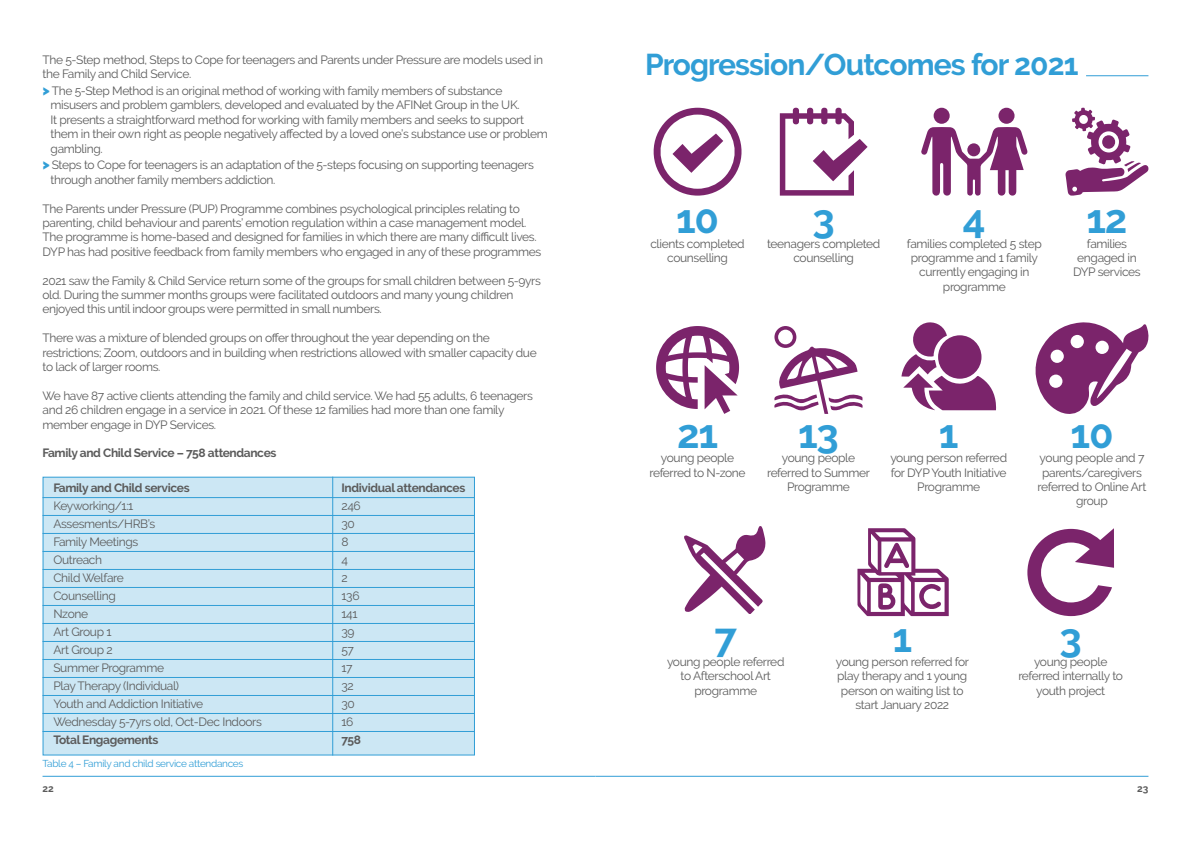
<style>
.page{position:relative;width:1191px;height:842px;background:#fff}
.page>*{position:absolute;margin:0;border:0;box-sizing:border-box;transform-origin:0 0}
.t1{font:700 40px "Raleway";letter-spacing:-.03em;color:#319ed6}
.t2{font:700 30px "Raleway";letter-spacing:-.03em;color:#319ed6}
.t3{font:12px/14.4px "Raleway";letter-spacing:-.03em;color:#5b5b5b;text-align:center}
.t4{font:700 12px "Raleway";letter-spacing:-.03em;color:#5b5b5b}
.t5{font:10px "Raleway";letter-spacing:-.03em;color:#319ed6}
.t6{font:700 10px "Raleway";color:#5b5b5b}
.s1{font-weight:900;font-size:14px;color:#319ed6}
</style>
<div class="page">
<hr style="left:43px;top:776px;width:552px;height:1px;background:#319ed6">
<hr style="left:595px;top:776px;width:553px;height:1px;background:#319ed6">
<div style="left:43px;top:477px;width:431px;height:278px;background:#cce7f4"></div>
<div style="left:43px;top:477px;width:432px;height:278px;border:1px solid #319ed6"></div>
<hr style="left:43px;top:515px;width:432px;height:1px;background:#319ed6">
<hr style="left:43px;top:533px;width:432px;height:1px;background:#319ed6">
<hr style="left:43px;top:551px;width:432px;height:1px;background:#319ed6">
<hr style="left:43px;top:569px;width:432px;height:1px;background:#319ed6">
<hr style="left:43px;top:587px;width:432px;height:1px;background:#319ed6">
<hr style="left:43px;top:605px;width:432px;height:1px;background:#319ed6">
<hr style="left:43px;top:623px;width:432px;height:1px;background:#319ed6">
<hr style="left:43px;top:641px;width:432px;height:1px;background:#319ed6">
<hr style="left:43px;top:659px;width:432px;height:1px;background:#319ed6">
<hr style="left:43px;top:677px;width:432px;height:1px;background:#319ed6">
<hr style="left:43px;top:695px;width:432px;height:1px;background:#319ed6">
<hr style="left:43px;top:713px;width:432px;height:1px;background:#319ed6">
<hr style="left:43px;top:731px;width:432px;height:1px;background:#319ed6">
<hr style="left:332px;top:477px;width:1px;height:278px;background:#319ed6">
<hr style="left:43px;top:497px;width:432px;height:1px;background:#319ed6">
<hr style="left:1086px;top:75px;width:62px;height:1px;background:#319ed6">
<svg style="left:653px;top:108px;width:89px;height:88px"></svg>
<svg style="left:780px;top:108px;width:87px;height:88px"></svg>
<svg style="left:921px;top:127px;width:106px;height:69px"></svg>
<div style="left:933px;top:108px;width:16px;height:16px;background:#7b246b;border-radius:50%"></div>
<div style="left:998px;top:108px;width:16px;height:16px;background:#7b246b;border-radius:50%"></div>
<div style="left:967px;top:143px;width:13px;height:13px;background:#7b246b;border-radius:50%"></div>
<svg style="left:1065px;top:108px;width:83px;height:88px"></svg>
<svg style="left:656px;top:326px;width:83px;height:88px"></svg>
<svg style="left:774px;top:326px;width:89px;height:88px"></svg>
<svg style="left:901px;top:322px;width:95px;height:88px"></svg>
<svg style="left:1035px;top:322px;width:114px;height:92px"></svg>
<svg style="left:684px;top:526px;width:82px;height:88px"></svg>
<svg style="left:857px;top:528px;width:91px;height:88px"></svg>
<svg style="left:1027px;top:528px;width:87px;height:88px"></svg>
<p class="t3" style="left:43px;top:52px;width:502px;text-align:left">The 5-Step method, Steps to Cope for teenagers and Parents under Pressure are models used in the Family and Child Service.</p>
<p class="t3" style="left:51px;top:83px;width:498px;text-align:left;text-indent:-8px"><span class="s1">&gt;</span> The 5-Step Method is an original method of working with family members of substance misusers and problem gamblers, developed and evaluated by the AFINet Group in the UK.<br>It presents a straightforward method for working with family members and seeks to support them in their own right as people negatively affected by a loved one’s substance use or problem gambling.</p>
<p class="t3" style="left:51px;top:158px;width:485px;text-align:left;text-indent:-8px"><span class="s1">&gt;</span> Steps to Cope for teenagers is an adaptation of the 5-steps focusing on supporting teenagers through another family members addiction.</p>
<p class="t3" style="left:43px;top:201px;width:500px;text-align:left">The Parents under Pressure (PUP) Programme combines psychological principles relating to parenting, child behaviour and parents’ emotion regulation within a case management model.<br>The programme is home-based and designed for families in which there are many difficult lives.<br>DYP has had positive feedback from family members who engaged in any of these programmes</p>
<p class="t3" style="left:43px;top:273px;width:500px;text-align:left">2021 saw the Family &amp; Child Service return some of the groups for small children between 5-9yrs old. During the summer months groups were facilitated outdoors and many young children enjoyed this until indoor groups were permitted in small numbers.</p>
<p class="t3" style="left:43px;top:331px;width:496px;text-align:left">There was a mixture of blended groups on offer throughout the year depending on the restrictions; Zoom, outdoors and in building when restrictions allowed with smaller capacity due to lack of larger rooms.</p>
<p class="t3" style="left:43px;top:388px;width:492px;text-align:left">We have 87 active clients attending the family and child service. We had 55 adults, 6 teenagers and 26 children engage in a service in 2021. Of these 12 families had more than one family member engage in DYP Services.</p>
<p class="t4" style="left:43px;top:446px;width:235px">Family and Child Service – 758 attendances</p>
<p class="t4" style="left:53px;top:481px;width:138px">Family and Child services</p>
<p class="t4" style="left:341px;top:481px;width:125px">Individual attendances</p>
<p class="t3" style="left:53px;top:499px;width:81px">Keyworking/1:1</p>
<p class="t3" style="left:341px;top:499px;width:21px">246</p>
<p class="t3" style="left:53px;top:517px;width:103px">Assesments/HRB’s</p>
<p class="t3" style="left:341px;top:517px;width:15px">30</p>
<p class="t3" style="left:53px;top:535px;width:86px">Family Meetings</p>
<p class="t3" style="left:341px;top:535px;width:9px">8</p>
<p class="t3" style="left:53px;top:553px;width:50px">Outreach</p>
<p class="t3" style="left:341px;top:553px;width:8px">4</p>
<p class="t3" style="left:53px;top:571px;width:72px">Child Welfare</p>
<p class="t3" style="left:341px;top:571px;width:8px">2</p>
<p class="t3" style="left:53px;top:589px;width:64px">Counselling</p>
<p class="t3" style="left:341px;top:589px;width:20px">136</p>
<p class="t3" style="left:53px;top:607px;width:36px">Nzone</p>
<p class="t3" style="left:341px;top:607px;width:18px">141</p>
<p class="t3" style="left:53px;top:625px;width:60px">Art Group 1</p>
<p class="t3" style="left:341px;top:625px;width:15px">39</p>
<p class="t3" style="left:53px;top:643px;width:61px">Art Group 2</p>
<p class="t3" style="left:341px;top:643px;width:14px">57</p>
<p class="t3" style="left:53px;top:661px;width:112px">Summer Programme</p>
<p class="t3" style="left:341px;top:661px;width:12px">17</p>
<p class="t3" style="left:53px;top:679px;width:127px">Play Therapy (Individual)</p>
<p class="t3" style="left:341px;top:679px;width:14px">32</p>
<p class="t3" style="left:53px;top:697px;width:151px">Youth and Addiction Initiative</p>
<p class="t3" style="left:341px;top:697px;width:15px">30</p>
<p class="t3" style="left:53px;top:715px;width:210px">Wednesday 5-7yrs old, Oct-Dec Indoors</p>
<p class="t3" style="left:341px;top:715px;width:14px">16</p>
<p class="t4" style="left:53px;top:733px;width:107px">Total Engagements</p>
<p class="t4" style="left:341px;top:733px;width:21px">758</p>
<p class="t5" style="left:43px;top:758px;width:202px">Table 4 – Family and child service attendances</p>
<h2 class="t2" style="left:645px;top:48px;width:435px">Progression/Outcomes for 2021</h2>
<h1 class="t1" style="left:676px;top:196px;width:45px">10</h1>
<p class="t3" style="left:650px;top:236px;width:96px">clients completed counselling</p>
<h1 class="t1" style="left:812px;top:196px;width:24px">3</h1>
<p class="t3" style="left:767px;top:236px;width:115px">teenagers completed counselling</p>
<h1 class="t1" style="left:963px;top:196px;width:24px">4</h1>
<p class="t3" style="left:907px;top:236px;width:136px">families completed 5 step programme and 1 family currently engaging in programme</p>
<h1 class="t1" style="left:1086px;top:196px;width:43px">12</h1>
<p class="t3" style="left:1073px;top:236px;width:69px">families engaged in<br>DYP services</p>
<h1 class="t1" style="left:677px;top:411px;width:43px">21</h1>
<p class="t3" style="left:649px;top:451px;width:98px">young people referred to N-zone</p>
<h1 class="t1" style="left:798px;top:411px;width:42px">13</h1>
<p class="t3" style="left:767px;top:451px;width:104px">young people referred to Summer<br>Programme</p>
<h1 class="t1" style="left:939px;top:411px;width:21px">1</h1>
<p class="t3" style="left:890px;top:451px;width:118px">young person referred for DYP Youth Initiative<br>Programme</p>
<h1 class="t1" style="left:1070px;top:411px;width:45px">10</h1>
<p class="t3" style="left:1037px;top:451px;width:110px">young people and 7 parents/caregivers referred to Online Art group</p>
<h1 class="t1" style="left:714px;top:615px;width:24px">7</h1>
<p class="t3" style="left:667px;top:654px;width:119px">young people referred to Afterschool Art programme</p>
<h1 class="t1" style="left:892px;top:615px;width:21px">1</h1>
<p class="t3" style="left:835px;top:654px;width:135px">young person referred for play therapy and 1 young person on waiting list to start January 2022</p>
<h1 class="t1" style="left:1059px;top:615px;width:24px">3</h1>
<p class="t3" style="left:1018px;top:654px;width:106px">young people referred internally to youth project</p>
<p class="t6" style="left:43px;top:783px;width:13px">22</p>
<p class="t6" style="left:1137px;top:783px;width:13px">23</p>
</div>
